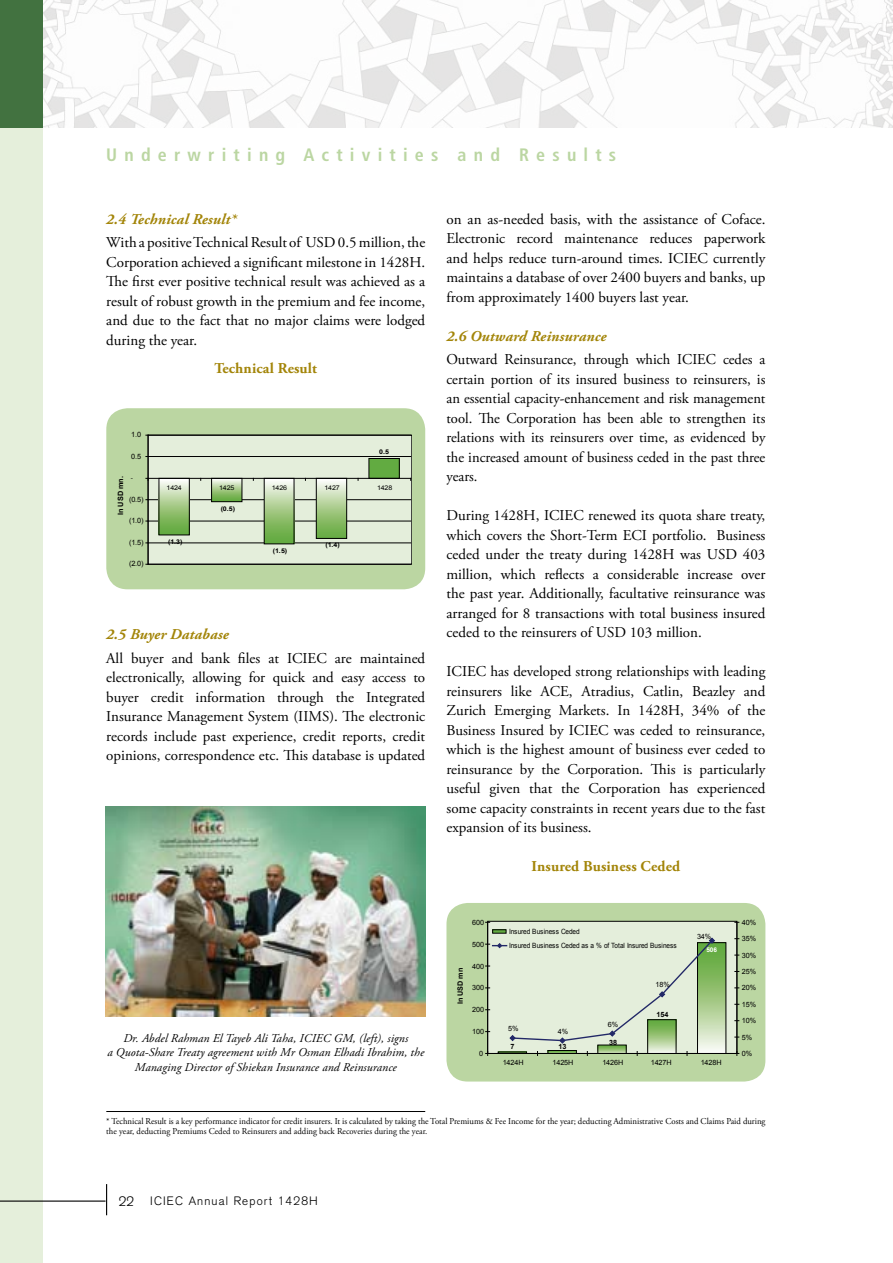
<style>
.page{position:relative;width:893px;height:1263px;background:#fff}
.page>*{position:absolute;margin:0;border:0;box-sizing:border-box;transform-origin:0 0}
.t1{font:700 condensed 18px "Frutiger";letter-spacing:.4em;color:#bbd6a2}
.t2{font:15px/19.5px "Adobe Garamond Pro";color:#000;text-align:justify}
.t3{font:italic 700 15px "Adobe Garamond Pro";letter-spacing:.01em;color:#a38509}
.t4{font:700 15px "Adobe Garamond Pro";letter-spacing:.01em;color:#a38509}
.t5{font:300 13.5px "Akzidenz Grotesk";color:#000}
.t6{font:italic 12px/14.4px "Adobe Garamond Pro";letter-spacing:.01em;color:#000;text-align:center}
.t7{font:300 12px "Akzidenz Grotesk";letter-spacing:.1em;color:#000}
.t8{font:9px/10.8px "Adobe Garamond Pro";color:#000}
.t9{font:7.35px "Arial";color:#000}
.t10{font:700 7.35px "Arial";color:#000}
.t11{font:7.2px "Arial";letter-spacing:-.02em;color:#000}
.t12{font:7.2px/14px "Arial";letter-spacing:-.02em;color:#000;scale:.9 1}
.t13{font:700 7.2px "Arial";letter-spacing:-.01em;color:#000}
.t14{font:700 6.45px "Arial";color:#000;scale:1.09 1}
.t15{font:6.45px "Arial";letter-spacing:-.02em;color:#000;scale:1.09 1}
.t16{font:700 6.45px "Arial";color:#fff}
.t17{font:6px "Arial";color:#000;scale:1.09 1}
</style>
<div class="page">
<div style="left:0;top:124px;width:43px;height:1139px;background:#e5efdb"></div>
<hr style="left:106px;top:1184px;width:1px;height:31px;background:#000">
<hr style="left:0;top:1200px;width:106px;height:2px;background:#000">
<img style="left:43px;top:0;width:850px;height:128px">
<div style="left:0;top:0;width:43px;height:128px;background:#427240"></div>
<hr style="left:106px;top:1111px;width:319px;height:1px;background:#000">
<img style="left:106px;top:807px;width:319px;height:209px">
<div style="left:106px;top:408px;width:319px;height:181px;background:#bbd6a2;border-radius:21px"></div>
<div style="left:148px;top:435px;width:264px;height:129px;background:#e4eedb"></div>
<hr style="left:148px;top:564px;width:263px;height:1px;background:#000">
<hr style="left:148px;top:543px;width:263px;height:1px;background:#000">
<hr style="left:148px;top:521px;width:263px;height:1px;background:#000">
<hr style="left:148px;top:499px;width:263px;height:1px;background:#000">
<hr style="left:148px;top:456px;width:263px;height:1px;background:#000">
<hr style="left:148px;top:435px;width:263px;height:1px;background:#000">
<svg style="left:161px;top:480px;width:27px;height:53px"></svg>
<div style="left:159px;top:478px;width:31px;height:57px;border:1px solid #000"></div>
<svg style="left:213px;top:480px;width:27px;height:20px"></svg>
<div style="left:211px;top:478px;width:31px;height:24px;border:1px solid #000"></div>
<svg style="left:266px;top:480px;width:26px;height:62px;background:#a7cc8c"></svg>
<svg style="left:318px;top:480px;width:27px;height:57px;background:#abce92"></svg>
<div style="left:316px;top:478px;width:31px;height:61px;border:1px solid #000"></div>
<div style="left:369px;top:458px;width:30px;height:20px;background:#62ab41"></div>
<div style="left:369px;top:458px;width:31px;height:21px;border:1px solid #000"></div>
<hr style="left:148px;top:435px;width:1px;height:129px;background:#000">
<hr style="left:148px;top:478px;width:263px;height:1px;background:#000">
<div style="left:446px;top:903px;width:319px;height:178px;background:#bbd6a2;border-radius:21px"></div>
<div style="left:488px;top:921px;width:249px;height:132px;background:#e4eedb"></div>
<div style="left:487px;top:921px;width:250px;height:133px;border:1px solid #000"></div>
<hr style="left:487px;top:922px;width:1px;height:131px;background:#000">
<hr style="left:488px;top:1053px;width:249px;height:1px;background:#000">
<hr style="left:737px;top:922px;width:1px;height:131px;background:#000">
<div style="left:492px;top:929px;width:14px;height:4px;border:1px solid #000"></div>
<svg style="left:486px;top:930px;width:240px;height:125px"></svg>
<p class="t1" style="left:106px;top:144px;width:511px">Underwriting Activities and Results</p>
<p class="t3" style="left:106px;top:210px;width:132px">2.4 Technical Result*</p>
<p class="t2" style="left:106px;top:233px;width:320px">With a positive Technical Result of USD 0.5 million, the Corporation achieved a significant milestone in 1428H.<br>The first ever positive technical result was achieved as a result of robust growth in the premium and fee income, and due to the fact that no major claims were lodged during the year.</p>
<p class="t4" style="left:214px;top:359px;width:104px">Technical Result</p>
<p class="t9" style="left:131px;top:430px;width:11px">1.0</p>
<p class="t9" style="left:131px;top:451px;width:11px">0.5</p>
<p class="t10" style="left:116px;top:515px;width:40px;rotate:-90deg">In USD mn.</p>
<p class="t17" style="left:131px;top:474px;width:3px">-</p>
<p class="t9" style="left:129px;top:494px;width:16px">(0.5)</p>
<p class="t9" style="left:129px;top:516px;width:16px">(1.0)</p>
<p class="t9" style="left:129px;top:537px;width:16px">(1.5)</p>
<p class="t9" style="left:129px;top:559px;width:16px">(2.0)</p>
<p class="t14" style="left:379px;top:448px;width:11px">0.5</p>
<p class="t15" style="left:167px;top:484px;width:16px">1424</p>
<p class="t15" style="left:219px;top:484px;width:16px">1425</p>
<p class="t15" style="left:272px;top:484px;width:16px">1426</p>
<p class="t15" style="left:324px;top:484px;width:16px">1427</p>
<p class="t15" style="left:377px;top:484px;width:16px">1428</p>
<p class="t14" style="left:168px;top:537px;width:15px">(1.3)</p>
<p class="t14" style="left:221px;top:504px;width:15px">(0.5)</p>
<p class="t14" style="left:273px;top:546px;width:15px">(1.5)</p>
<p class="t14" style="left:325px;top:541px;width:15px">(1.4)</p>
<p class="t3" style="left:106px;top:626px;width:124px">2.5 Buyer Database</p>
<p class="t2" style="left:106px;top:649px;width:320px">All buyer and bank files at ICIEC are maintained electronically, allowing for quick and easy access to buyer credit information through the Integrated Insurance Management System (IIMS). The electronic records include past experience, credit reports, credit opinions, correspondence etc. This database is updated</p>
<p class="t6" style="left:107px;top:1031px;width:318px">Dr. Abdel Rahman El Tayeb Ali Taha, ICIEC GM, (left), signs<br>a Quota-Share Treaty agreement with Mr Osman Elhadi Ibrahim, the<br>Managing Director of Shiekan Insurance and Reinsurance</p>
<p class="t2" style="left:446px;top:210px;width:320px">on an as-needed basis, with the assistance of Coface.<br>Electronic record maintenance reduces paperwork and helps reduce turn-around times. ICIEC currently maintains a database of over 2400 buyers and banks, up from approximately 1400 buyers last year.</p>
<p class="t3" style="left:446px;top:327px;width:162px">2.6 Outward Reinsurance</p>
<p class="t2" style="left:446px;top:350px;width:320px">Outward Reinsurance, through which ICIEC cedes a certain portion of its insured business to reinsurers, is an essential capacity-enhancement and risk management tool. The Corporation has been able to strengthen its relations with its reinsurers over time, as evidenced by the increased amount of business ceded in the past three years.</p>
<p class="t2" style="left:446px;top:506px;width:320px">During 1428H, ICIEC renewed its quota share treaty, which covers the Short-Term ECI portfolio. Business ceded under the treaty during 1428H was USD 403 million, which reflects a considerable increase over the past year. Additionally, facultative reinsurance was arranged for 8 transactions with total business insured ceded to the reinsurers of USD 103 million.</p>
<p class="t2" style="left:446px;top:662px;width:320px">ICIEC has developed strong relationships with leading reinsurers like ACE, Atradius, Catlin, Beazley and Zurich Emerging Markets. In 1428H, 34% of the Business Insured by ICIEC was ceded to reinsurance, which is the highest amount of business ever ceded to reinsurance by the Corporation. This is particularly useful given that the Corporation has experienced some capacity constraints in recent years due to the fast expansion of its business.</p>
<p class="t4" style="left:532px;top:858px;width:150px">Insured Business Ceded</p>
<p class="t13" style="left:455px;top:1004px;width:38px;rotate:-90deg">In USD mn</p>
<p class="t11" style="left:472px;top:917px;width:13px">600</p>
<p class="t11" style="left:472px;top:939px;width:13px">500</p>
<p class="t11" style="left:472px;top:961px;width:13px">400</p>
<p class="t11" style="left:472px;top:983px;width:13px">300</p>
<p class="t11" style="left:472px;top:1005px;width:13px">200</p>
<p class="t11" style="left:472px;top:1027px;width:13px">100</p>
<p class="t11" style="left:479px;top:1049px;width:6px">0</p>
<p class="t12" style="left:509px;top:924px;width:188px">Insured Business Ceded<br>Insured Business Ceded as a % of Total Insured Business</p>
<p class="t11" style="left:656px;top:980px;width:16px">18%</p>
<p class="t11" style="left:508px;top:1024px;width:12px">5%</p>
<p class="t11" style="left:558px;top:1026px;width:12px">4%</p>
<p class="t13" style="left:511px;top:1042px;width:6px">7</p>
<p class="t13" style="left:558px;top:1042px;width:9px">13</p>
<p class="t11" style="left:608px;top:1019px;width:12px">6%</p>
<p class="t13" style="left:609px;top:1038px;width:9px">38</p>
<p class="t13" style="left:657px;top:1010px;width:13px">154</p>
<p class="t11" style="left:697px;top:932px;width:16px">34%</p>
<p class="t16" style="left:706px;top:945px;width:12px">506</p>
<p class="t11" style="left:503px;top:1058px;width:22px">1424H</p>
<p class="t11" style="left:553px;top:1058px;width:22px">1425H</p>
<p class="t11" style="left:602px;top:1058px;width:22px">1426H</p>
<p class="t11" style="left:651px;top:1058px;width:22px">1427H</p>
<p class="t11" style="left:701px;top:1058px;width:22px">1428H</p>
<p class="t11" style="left:742px;top:917px;width:16px">40%</p>
<p class="t11" style="left:742px;top:934px;width:16px">35%</p>
<p class="t11" style="left:742px;top:950px;width:16px">30%</p>
<p class="t11" style="left:742px;top:967px;width:16px">25%</p>
<p class="t11" style="left:742px;top:983px;width:16px">20%</p>
<p class="t11" style="left:742px;top:999px;width:16px">15%</p>
<p class="t11" style="left:742px;top:1016px;width:16px">10%</p>
<p class="t11" style="left:742px;top:1032px;width:12px">5%</p>
<p class="t11" style="left:742px;top:1049px;width:12px">0%</p>
<p class="t8" style="left:106px;top:1116px;width:661px">* Technical Result is a key performance indicator for credit insurers. It is calculated by taking the Total Premiums &amp; Fee Income for the year; deducting Administrative Costs and Claims Paid during the year, deducting Premiums Ceded to Reinsurers and adding back Recoveries during the year.</p>
<p class="t5" style="left:119px;top:1193px;width:17px">22</p>
<p class="t7" style="left:150px;top:1194px;width:169px">ICIEC Annual Report 1428H</p>
</div>
